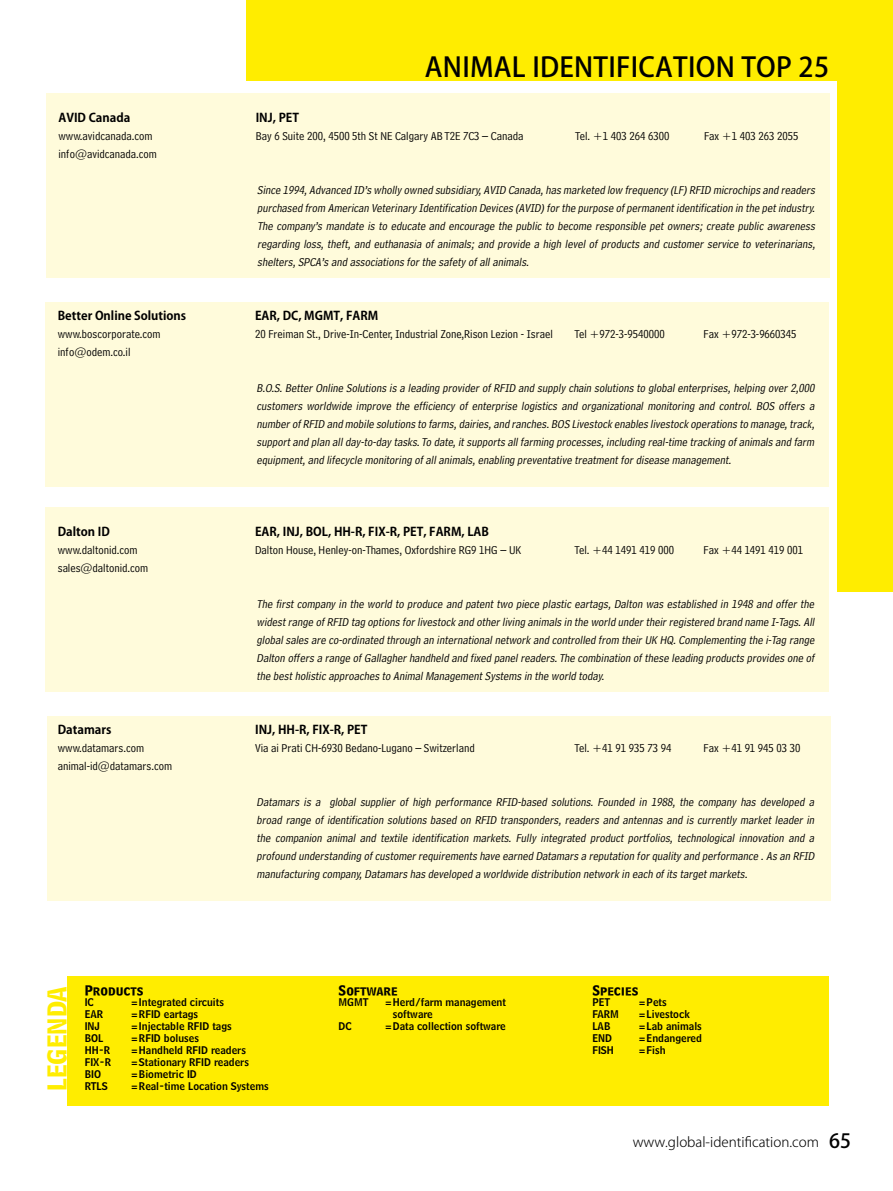
<style>
.page{position:relative;width:893px;height:1191px;background:#fff}
.page>*{position:absolute;margin:0;border:0;box-sizing:border-box;transform-origin:0 0}
.t1{font:500 27px "Koz Go Std";letter-spacing:.01em;color:#000}
.t2{font:22.5px "Bell Centennial Bold Listing";color:#ffed00}
.t3{font:300 13.5px "Koz Go Std";color:#000}
.t4{font:italic 12px/18px "Bell Centennial Address";color:#000;text-align:justify}
.t5{font:12px "Bell Centennial Address";color:#000}
.t6{font:700 12px "Koz Go Std";color:#000}
.t7{font:12px "Bell Centennial Bold Listing";color:#000}
.t8{font:10.5px/12px "Bell Centennial Name And Number";color:#000}
.s1{font-weight:500;font-size:19.5px}
</style>
<div class="page">
<div style="left:838px;top:0;width:55px;height:591px;background:#ffed00"></div>
<div style="left:247px;top:0;width:646px;height:81px;background:#ffed00"></div>
<div style="left:46px;top:93px;width:783px;height:185px;background:#fffbdb"></div>
<div style="left:68px;top:976px;width:761px;height:130px;background:#ffed00"></div>
<div style="left:47px;top:716px;width:783px;height:185px;background:#fffbdb"></div>
<div style="left:45px;top:507px;width:784px;height:185px;background:#fffbdb"></div>
<div style="left:45px;top:302px;width:784px;height:184px;background:#fffbdb"></div>
<h1 class="t1" style="left:425px;top:50px;width:406px">ANIMAL IDENTIFICATION TOP 25</h1>
<p class="t6" style="left:58px;top:109px;width:73px">AVID Canada</p>
<p class="t6" style="left:256px;top:109px;width:45px">INJ, PET</p>
<p class="t5" style="left:58px;top:129px;width:95px">www.avidcanada.com</p>
<p class="t5" style="left:256px;top:129px;width:269px">Bay 6 Suite 200, 4500 5th St NE Calgary AB T2E 7C3 – Canada</p>
<p class="t5" style="left:575px;top:129px;width:96px">Tel. +1 403 264 6300</p>
<p class="t5" style="left:704px;top:129px;width:96px">Fax +1 403 263 2055</p>
<p class="t5" style="left:58px;top:147px;width:100px">info@avidcanada.com</p>
<p class="t4" style="left:257px;top:181px;width:562px">Since 1994,Advanced ID’s wholly owned subsidiary,AVID Canada,has marketed low frequency (LF)RFID microchips and readers purchased from American Veterinary Identification Devices (AVID)forthe purpose ofpermanentidentification in the petindustry.<br>The company’s mandate is to educate and encourage the public to become responsible pet owners; create public awareness regarding loss, theft, and euthanasia of animals; and provide a high level of products and customer service to veterinarians, shelters,SPCA’s and associations forthe safety ofallanimals.</p>
<p class="t6" style="left:58px;top:307px;width:130px">Better Online Solutions</p>
<p class="t6" style="left:255px;top:307px;width:125px">EAR, DC, MGMT, FARM</p>
<p class="t5" style="left:58px;top:327px;width:104px">www.boscorporate.com</p>
<p class="t5" style="left:255px;top:327px;width:299px">20 Freiman St., Drive-In-Center, Industrial Zone,Rison Lezion - Israel</p>
<p class="t5" style="left:575px;top:327px;width:92px">Tel +972-3-9540000</p>
<p class="t5" style="left:704px;top:327px;width:94px">Fax +972-3-9660345</p>
<p class="t5" style="left:58px;top:345px;width:74px">info@odem.co.il</p>
<p class="t4" style="left:257px;top:379px;width:562px">B.O.S.BetterOnline Solutions is a leading providerofRFID and supply chain solutions to globalenterprises,helping over2,000 customers worldwide improve the efficiency of enterprise logistics and organizational monitoring and control. BOS offers a numberofRFID and mobile solutions to farms,dairies,and ranches.BOS Livestock enables livestock operations to manage,track, supportand plan allday-to-day tasks.To date,itsupports allfarming processes,including real-time tracking ofanimals and farm equipment,and lifecycle monitoring ofallanimals,enabling preventative treatmentfordisease management.</p>
<p class="t6" style="left:58px;top:523px;width:54px">Dalton ID</p>
<p class="t6" style="left:255px;top:523px;width:235px">EAR, INJ, BOL, HH-R, FIX-R, PET, FARM, LAB</p>
<p class="t5" style="left:58px;top:543px;width:81px">www.daltonid.com</p>
<p class="t5" style="left:255px;top:543px;width:268px">Dalton House, Henley-on-Thames, Oxfordshire RG9 1HG – UK</p>
<p class="t5" style="left:575px;top:543px;width:101px">Tel. +44 1491 419 000</p>
<p class="t5" style="left:704px;top:543px;width:101px">Fax +44 1491 419 001</p>
<p class="t5" style="left:58px;top:561px;width:92px">sales@daltonid.com</p>
<p class="t4" style="left:257px;top:595px;width:562px">The first company in the world to produce and patent two piece plastic eartags, Dalton was established in 1948 and offer the widestrange ofRFID tag options forlivestock and otherliving animals in the world undertheirregistered brand name I-Tags.All globalsales are co-ordinated through an internationalnetwork and controlled from theirUK HQ.Complementing the i-Tag range Dalton offers a range ofGallagherhandheld and fixed panelreaders.The combination ofthese leading products provides one of the bestholistic approaches to AnimalManagementSystems in the world today.</p>
<p class="t6" style="left:58px;top:721px;width:55px">Datamars</p>
<p class="t6" style="left:255px;top:721px;width:114px">INJ, HH-R, FIX-R, PET</p>
<p class="t5" style="left:58px;top:741px;width:88px">www.datamars.com</p>
<p class="t5" style="left:255px;top:741px;width:221px">Via ai Prati CH-6930 Bedano-Lugano – Switzerland</p>
<p class="t5" style="left:575px;top:741px;width:98px">Tel. +41 91 935 73 94</p>
<p class="t5" style="left:704px;top:741px;width:98px">Fax +41 91 945 03 30</p>
<p class="t5" style="left:58px;top:759px;width:116px">animal-id@datamars.com</p>
<p class="t4" style="left:257px;top:793px;width:562px">Datamars is a global supplier of high performance RFID-based solutions. Founded in 1988, the company has developed a broad range of identification solutions based on RFID transponders, readers and antennas and is currently market leader in the companion animal and textile identification markets. Fully integrated product portfolios, technological innovation and a profound understanding ofcustomerrequirements have earned Datamars a reputation forquality and performance .As an RFID manufacturing company,Datamars has developed a worldwide distribution network in each ofits targetmarkets.</p>
<h2 class="t2" style="left:42px;top:1090px;width:106px;rotate:-90deg">Legenda</h2>
<p class="t7" style="left:85px;top:981px;width:61px">Products</p>
<p class="t8" style="left:85px;top:995px;width:11px">IC</p>
<p class="t8" style="left:130px;top:995px;width:95px">=Integrated circuits</p>
<p class="t8" style="left:85px;top:1007px;width:20px">EAR</p>
<p class="t8" style="left:130px;top:1007px;width:70px">=RFID eartags</p>
<p class="t8" style="left:85px;top:1019px;width:17px">INJ</p>
<p class="t8" style="left:130px;top:1019px;width:103px">=Injectable RFID tags</p>
<p class="t8" style="left:85px;top:1031px;width:20px">BOL</p>
<p class="t8" style="left:130px;top:1031px;width:70px">=RFID boluses</p>
<p class="t8" style="left:85px;top:1043px;width:27px">HH-R</p>
<p class="t8" style="left:130px;top:1043px;width:117px">=Handheld RFID readers</p>
<p class="t8" style="left:85px;top:1055px;width:28px">FIX-R</p>
<p class="t8" style="left:130px;top:1055px;width:120px">=Stationary RFID readers</p>
<p class="t8" style="left:85px;top:1067px;width:18px">BIO</p>
<p class="t8" style="left:130px;top:1067px;width:68px">=Biometric ID</p>
<p class="t8" style="left:85px;top:1079px;width:25px">RTLS</p>
<p class="t8" style="left:130px;top:1079px;width:140px">=Real-time Location Systems</p>
<p class="t7" style="left:339px;top:981px;width:61px">Software</p>
<p class="t8" style="left:339px;top:995px;width:32px">MGMT</p>
<p class="t8" style="left:393px;top:995px;width:115px;text-indent:-9px">=Herd/farm management software</p>
<p class="t8" style="left:339px;top:1019px;width:15px">DC</p>
<p class="t8" style="left:384px;top:1019px;width:123px">=Data collection software</p>
<p class="t7" style="left:592px;top:981px;width:48px">Species</p>
<p class="t8" style="left:592px;top:995px;width:20px">PET</p>
<p class="t8" style="left:638px;top:995px;width:30px">=Pets</p>
<p class="t8" style="left:592px;top:1007px;width:28px">FARM</p>
<p class="t8" style="left:638px;top:1007px;width:53px">=Livestock</p>
<p class="t8" style="left:592px;top:1019px;width:20px">LAB</p>
<p class="t8" style="left:638px;top:1019px;width:66px">=Lab animals</p>
<p class="t8" style="left:592px;top:1031px;width:21px">END</p>
<p class="t8" style="left:638px;top:1031px;width:66px">=Endangered</p>
<p class="t8" style="left:592px;top:1043px;width:23px">FISH</p>
<p class="t8" style="left:638px;top:1043px;width:29px">=Fish</p>
<p class="t3" style="left:633px;top:1133px;width:220px">www.global-identification.com <span class="s1">65</span></p>
</div>
